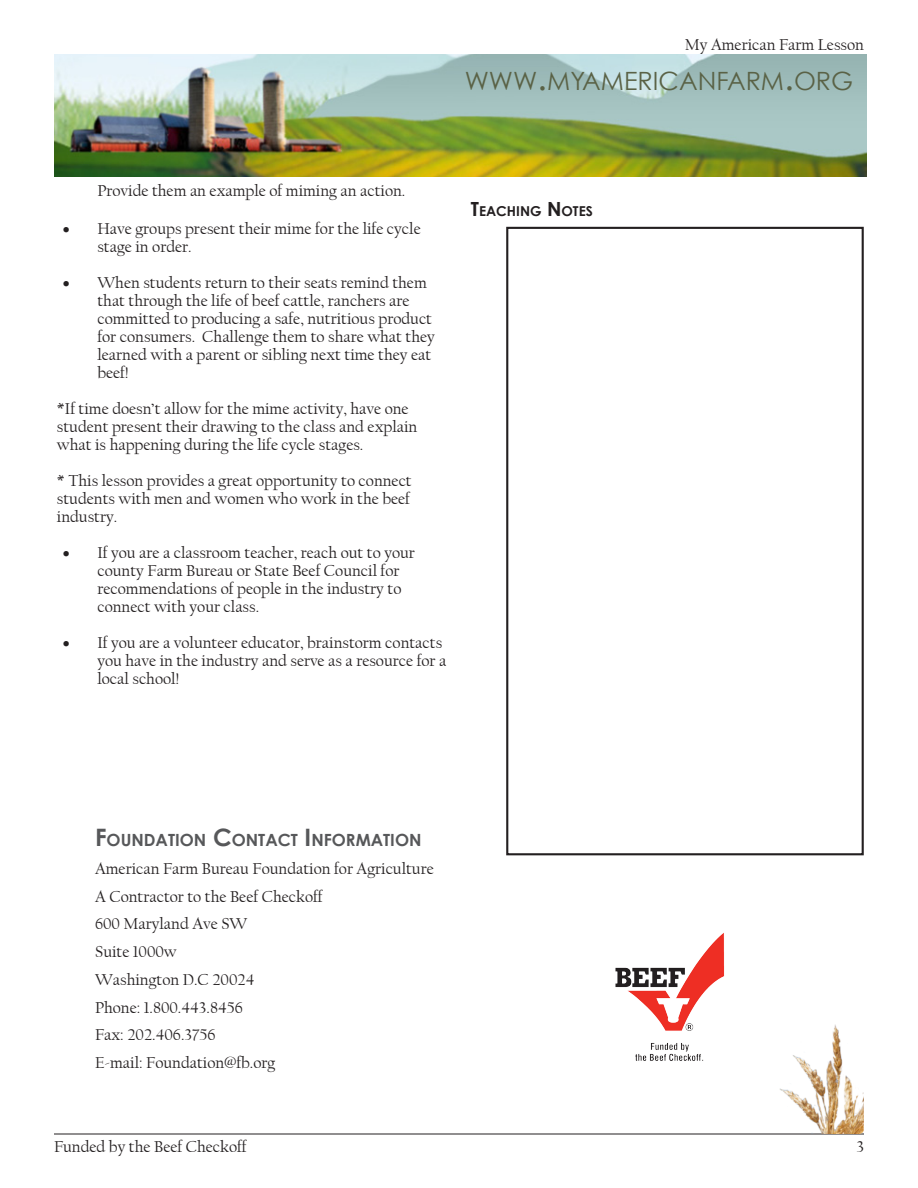
<style>
.page{position:relative;width:918px;height:1188px;background:#fff}
.page>*{position:absolute;margin:0;border:0;box-sizing:border-box;transform-origin:0 0}
.t1{font:25.2px "Century Gothic";color:#5a6246}
.Heading{font:700 16.8px "Century Gothic";color:#57585a}
.Body_Text{font:16.5px/18px "Californian FB";color:#231f20}
.Mini_Header{font:700 13.65px "Century Gothic";color:#231f20}
.s1{font-size:36px}
.s2{font-size:19.5px}
.s3{font-size:24px}
</style>
<div class="page">
<hr style="left:54px;top:1134px;width:810px;height:1px;background:#231f20">
<img style="left:778px;top:1024px;width:86px;height:110px">
<img style="left:54px;top:54px;width:813px;height:122px">
<div style="left:506px;top:227px;width:358px;height:628px;border:2px solid #231f20"></div>
<img style="left:615px;top:932px;width:110px;height:129px">
<p class="Body_Text" style="left:685px;top:36px;width:181px">My American Farm Lesson</p>
<h1 class="t1" style="left:465px;top:66px;width:390px">WWW<span class="s1">.</span>MYAMERICANFARM<span class="s1">.</span>ORG</h1>
<p class="Body_Text" style="left:97px;top:182px;width:310px">Provide them an example of miming an action.</p>
<p class="Body_Text" style="left:97px;top:220px;width:325px;text-indent:-35px">• Have groups present their mime for the life cycle stage in order.</p>
<p class="Body_Text" style="left:97px;top:274px;width:339px;text-indent:-35px">• When students return to their seats remind them that through the life of beef cattle, ranchers are committed to producing a safe, nutritious product for consumers. Challenge them to share what they learned with a parent or sibling next time they eat beef!</p>
<p class="Body_Text" style="left:57px;top:400px;width:362px">*If time doesn’t allow for the mime activity, have one student present their drawing to the class and explain what is happening during the life cycle stages.</p>
<p class="Body_Text" style="left:57px;top:472px;width:356px;text-align:justify">* This lesson provides a great opportunity to connect students with men and women who work in the beef industry.</p>
<p class="Body_Text" style="left:97px;top:544px;width:319px;text-indent:-35px">• If you are a classroom teacher, reach out to your county Farm Bureau or State Beef Council for recommendations of people in the industry to connect with your class.</p>
<p class="Body_Text" style="left:97px;top:634px;width:350px;text-indent:-35px">• If you are a volunteer educator, brainstorm contacts you have in the industry and serve as a resource for a local school!</p>
<p class="Mini_Header" style="left:471px;top:202px;width:123px"><span class="s2">T</span>EACHING <span class="s2">N</span> OTES</p>
<p class="Heading" style="left:95px;top:829px;width:328px"><span class="s3">F</span>OUNDATION <span class="s3">C</span>ONTACT <span class="s3">I</span> NFORMATION</p>
<p class="Body_Text" style="left:95px;top:860px;width:340px">American Farm Bureau Foundation for Agriculture</p>
<p class="Body_Text" style="left:95px;top:887px;width:229px">A Contractor to the Beef Checkoff</p>
<p class="Body_Text" style="left:95px;top:915px;width:154px">600 Maryland Ave SW</p>
<p class="Body_Text" style="left:95px;top:943px;width:83px">Suite 1000w</p>
<p class="Body_Text" style="left:95px;top:971px;width:161px">Washington D.C 20024</p>
<p class="Body_Text" style="left:95px;top:998px;width:149px">Phone: 1.800.443.8456</p>
<p class="Body_Text" style="left:95px;top:1026px;width:122px">Fax: 202.406.3756</p>
<p class="Body_Text" style="left:95px;top:1054px;width:182px">E-mail: Foundation@fb.org</p>
<p class="Body_Text" style="left:54px;top:1138px;width:194px">Funded by the Beef Checkoff</p>
<p class="Body_Text" style="left:856px;top:1138px;width:9px">3</p>
</div>
